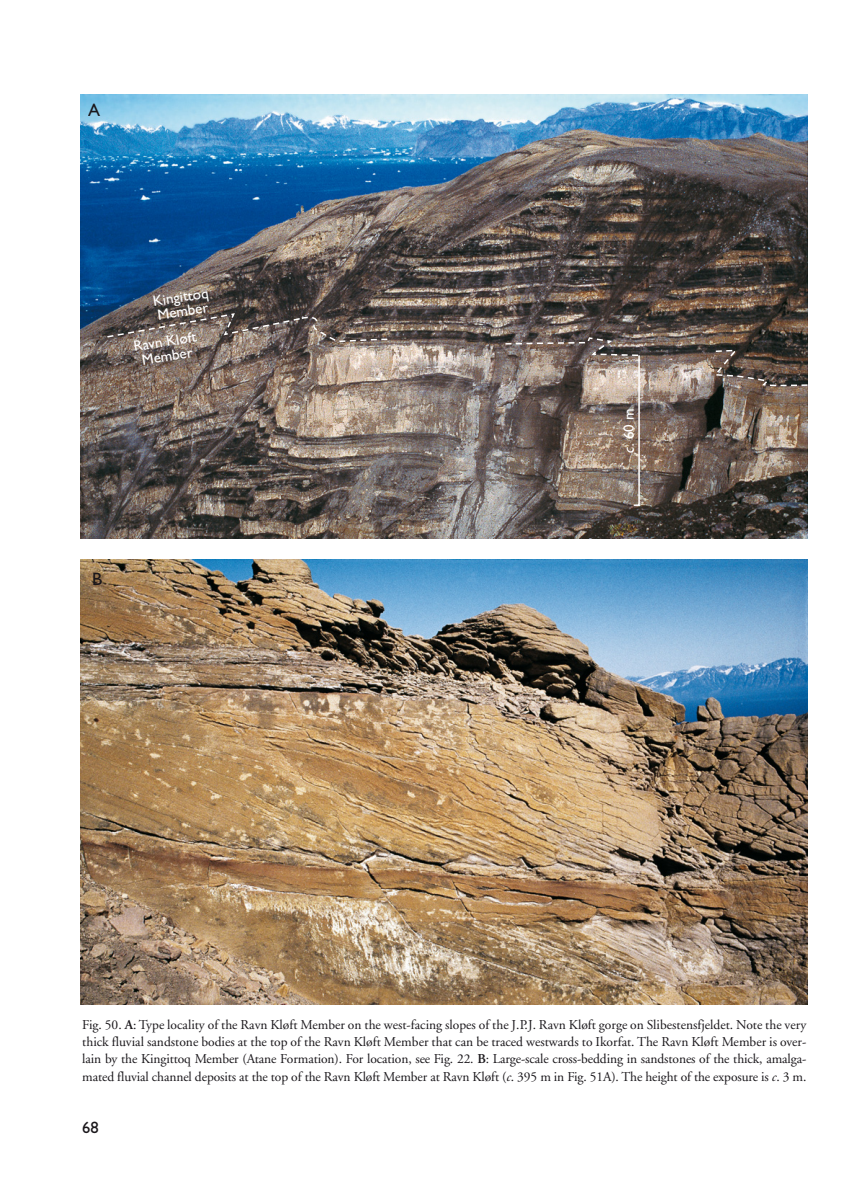
<style>
.page{position:relative;width:864px;height:1191px;background:#fff}
.page>*{position:absolute;margin:0;border:0;box-sizing:border-box;transform-origin:0 0}
.t1{font:18px "Gill Alt One";color:#1a171b}
.t2{font:16.5px "Gill Alt One";color:#1a171b}
.t3{font:15px/14.4px "Gill Alt One";color:#fff}
.t4{font:13.5px/17.2px "Adobe Garamond";letter-spacing:-.01em;color:#1a171b;text-align:justify}
.s1{font-style:italic}
.s2{font-weight:600}
</style>
<div class="page">
<img style="left:80px;top:95px;width:728px;height:443px">
<img style="left:106px;top:308px;width:702px;height:80px">
<svg style="left:632px;top:354px;width:9px;height:152px"></svg>
<img style="left:81px;top:559px;width:727px;height:445px">
<h1 class="t1" style="left:88px;top:104px;width:14px">A</h1>
<p class="t3" style="left:152px;top:296px;width:58px;rotate:-9deg">Kingittoq<br>Member</p>
<p class="t3" style="left:133px;top:341px;width:65px;text-align:center;rotate:-9deg">Ravn Kløft<br>Member</p>
<h1 class="t1" style="left:92px;top:573px;width:12px">B</h1>
<p class="t3" style="left:623px;top:453px;width:46px;rotate:-90deg"><span class="s1">c.</span> 60 m</p>
<p class="t4" style="left:82px;top:1017px;width:726px">Fig. 50. <span class="s2">A</span>: Type locality of the Ravn Kløft Member on the west-facing slopes of the J.P.J. Ravn Kløft gorge on Slibestensfjeldet. Note the very thick fluvial sandstone bodies at the top of the Ravn Kløft Member that can be traced westwards to Ikorfat. The Ravn Kløft Member is over&shy;lain by the Kingittoq Member (Atane Formation). For location, see Fig. 22. <span class="s2">B</span>: Large-scale cross-bedding in sandstones of the thick, amalga&shy;mated fluvial channel deposits at the top of the Ravn Kløft Member at Ravn Kløft (<span class="s1">c</span>. 395 m in Fig. 51A). The height of the exposure is <span class="s1">c</span>. 3 m.</p>
<p class="t2" style="left:82px;top:1121px;width:18px">68</p>
</div>
